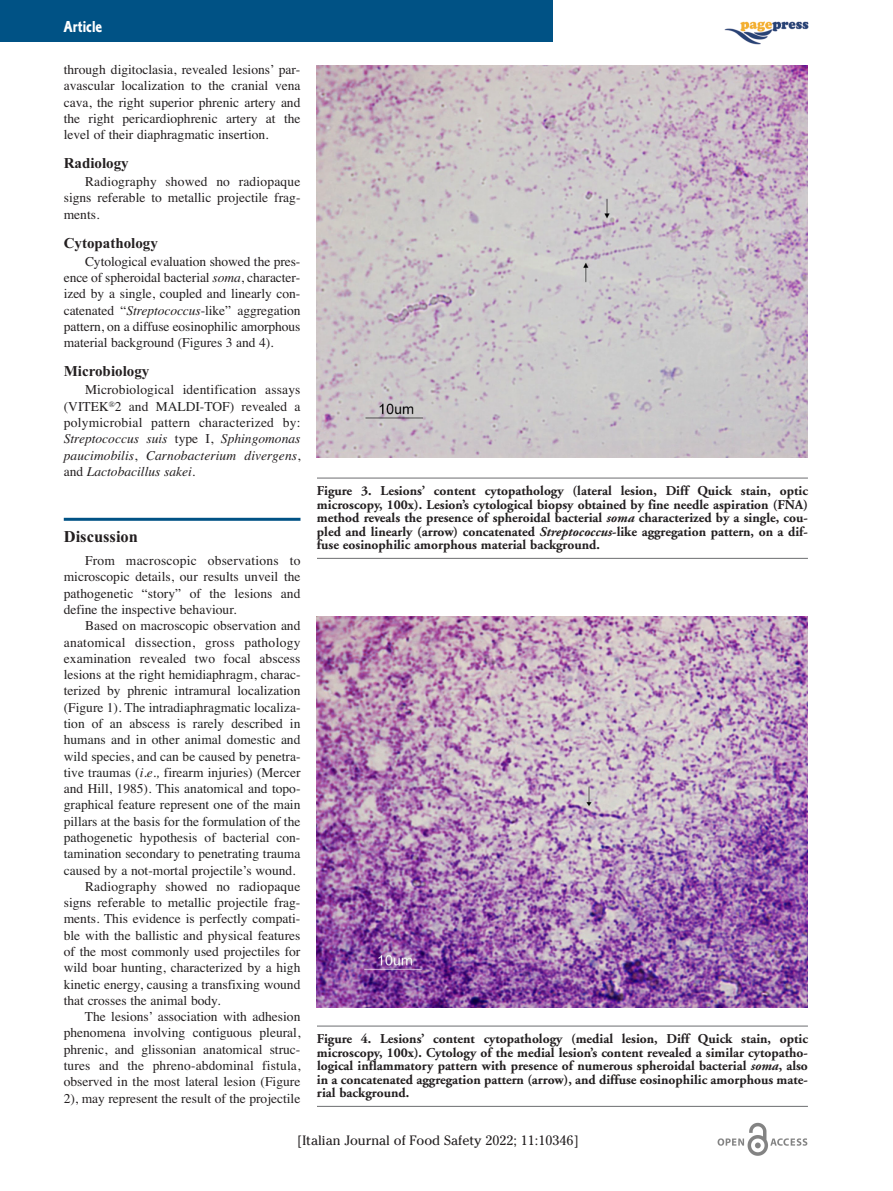
<style>
.page{position:relative;width:893px;height:1191px;background:#fff}
.page>*{position:absolute;margin:0;border:0;box-sizing:border-box;transform-origin:0 0}
.t1{font:700 16.5px "Times New Roman";color:#231f20}
.t2{font:16.5px "Corinthian Bold Condensed Plain";color:#fff}
.t3{font:700 15px "Times New Roman";color:#231f20}
.t4{font:13.5px/16.4px "Times";color:#231f20;text-align:justify}
.t5{font:700 13.5px/13.5px "Adobe Garamond";color:#231f20;text-align:justify}
.t6{font:13.5px "Times";color:#222}
.t7{font:13.5px "Cheltenham";color:#231f20}
.t8{font:13.5px "Times";letter-spacing:.02em;color:#231f20}
.s1{font-style:italic}
.s2{color:#222}
.s3{color:#231f20}
</style>
<div class="page">
<hr style="left:64px;top:518px;width:236px;height:3px;background:#005285">
<div style="left:0;top:0;width:553px;height:42px;background:#005285"></div>
<img style="left:724px;top:21px;width:85px;height:23px">
<hr style="left:317px;top:478px;width:491px;height:1px;background:#6c6d70">
<hr style="left:317px;top:558px;width:491px;height:1px;background:#6c6d70">
<img style="left:317px;top:66px;width:491px;height:391px">
<hr style="left:317px;top:1025px;width:491px;height:1px;background:#6c6d70">
<hr style="left:317px;top:1106px;width:491px;height:1px;background:#6c6d70">
<img style="left:317px;top:616px;width:491px;height:392px">
<img style="left:717px;top:1123px;width:91px;height:33px">
<p class="t2" style="left:63px;top:21px;width:40px">Article</p>
<p class="t4" style="left:64px;top:61px;width:238px">through digitoclasia, revealed lesions’ par&shy;avascular localization to the cranial vena cava, the right superior phrenic artery and the right pericardiophrenic artery at the level of their diaphragmatic insertion.</p>
<p class="t3" style="left:64px;top:154px;width:67px">Radiology</p>
<p class="t4" style="left:64px;top:173px;width:238px;text-indent:21px">Radiography showed no radiopaque signs referable to metallic projectile frag&shy;ments.</p>
<p class="t3" style="left:64px;top:234px;width:96px">Cytopathology</p>
<p class="t4" style="left:64px;top:253px;width:238px;text-indent:21px">Cytological evaluation showed the pres&shy;ence of spheroidal bacterial <span class="s1">soma</span>, character&shy;ized by a single, coupled and linearly con&shy;catenated “<span class="s1">Streptococcus</span>-like” aggregation pattern, on a diffuse eosinophilic amorphous material background (Figures 3 and 4).</p>
<p class="t3" style="left:64px;top:362px;width:87px">Microbiology</p>
<p class="t4" style="left:64px;top:381px;width:238px;text-indent:21px">Microbiological identification assays (VITEK<sup>®</sup>2 and <span class="s2">MALDI-TOF</span>) revealed a polymicrobial pattern characterized by:<br><span class="s1">Streptococcus suis</span> type I, <span class="s1">Sphingomonas paucimobilis</span>, <span class="s1">Carnobacterium divergens</span>, and <span class="s1">Lactobacillus sakei</span>.</p>
<p class="t5" style="left:317px;top:485px;width:492px">Figure 3. Lesions’ content cytopathology (lateral lesion, Diff Quick stain, optic microscopy, 100x). Lesion’s cytological biopsy obtained by fine needle aspiration (FNA) method reveals the presence of spheroidal bacterial <span class="s1">soma</span> characterized by a single, cou&shy;pled and linearly (arrow) concatenated <span class="s1">Streptococcus</span>-like aggregation pattern, on a dif&shy;fuse eosinophilic amorphous material background.</p>
<p class="t1" style="left:64px;top:527px;width:76px">Discussion</p>
<p class="t4" style="left:64px;top:552px;width:238px;text-indent:21px">From macroscopic observations to microscopic details, our results unveil the pathogenetic “story” of the lesions and define the inspective behaviour.</p>
<p class="t4" style="left:85px;top:617px;width:217px">Based on macroscopic observation and</p>
<p class="t8" style="left:64px;top:634px;width:238px">anatomical dissection, gross pathology</p>
<p class="t4" style="left:64px;top:650px;width:238px">examination revealed two focal abscess</p>
<p class="t4" style="left:64px;top:666px;width:238px">lesions at the right hemidiaphragm, charac-</p>
<p class="t4" style="left:64px;top:682px;width:238px">terized by phrenic intramural localization</p>
<p class="t6" style="left:64px;top:699px;width:238px"><span class="s3">(Figure 1).</span> The intradiaphragmatic localiza-</p>
<p class="t6" style="left:64px;top:715px;width:238px">tion of an abscess is rarely described in</p>
<p class="t6" style="left:64px;top:731px;width:238px">humans and in other animal domestic and</p>
<p class="t6" style="left:64px;top:748px;width:238px">wild species, and can be caused by penetra-</p>
<p class="t4" style="left:64px;top:764px;width:238px"><span class="s2">tive traumas</span> (<span class="s1">i.e.,</span> firearm injuries) (Mercer</p>
<p class="t6" style="left:64px;top:780px;width:238px"><span class="s3">and Hill, 1985)</span>. This anatomical and topo-</p>
<p class="t6" style="left:64px;top:797px;width:238px">graphical feature represent one of the main</p>
<p class="t6" style="left:64px;top:813px;width:238px">pillars at the basis for the formulation of the</p>
<p class="t6" style="left:64px;top:829px;width:238px">pathogenetic hypothesis of bacterial con-</p>
<p class="t6" style="left:64px;top:845px;width:238px">tamination secondary to penetrating trauma</p>
<p class="t4" style="left:64px;top:861px;width:233px"><span class="s2">caused by a</span> not-mortal projectile’s wound.</p>
<p class="t4" style="left:85px;top:878px;width:217px">Radiography showed no radiopaque</p>
<p class="t4" style="left:64px;top:894px;width:238px">signs referable to metallic projectile frag-</p>
<p class="t4" style="left:64px;top:910px;width:238px">ments. This evidence is perfectly compati-</p>
<p class="t4" style="left:64px;top:927px;width:238px">ble with the ballistic and physical features</p>
<p class="t4" style="left:64px;top:943px;width:238px">of the most commonly used projectiles for</p>
<p class="t4" style="left:64px;top:959px;width:238px">wild boar hunting, characterized by a high</p>
<p class="t4" style="left:64px;top:975px;width:238px">kinetic energy, causing a transfixing wound</p>
<p class="t4" style="left:64px;top:992px;width:158px">that crosses the animal body.</p>
<p class="t4" style="left:85px;top:1008px;width:217px">The lesions’ association with adhesion</p>
<p class="t4" style="left:64px;top:1024px;width:238px">phenomena involving contiguous pleural,</p>
<p class="t4" style="left:64px;top:1040px;width:238px">phrenic, and glissonian anatomical struc-</p>
<p class="t4" style="left:64px;top:1057px;width:238px">tures and the phreno-abdominal fistula,</p>
<p class="t4" style="left:64px;top:1073px;width:238px">observed in the most lateral lesion (Figure</p>
<p class="t4" style="left:64px;top:1089px;width:238px">2), may represent the result of the projectile</p>
<p class="t5" style="left:317px;top:1033px;width:492px">Figure 4. Lesions’ content cytopathology (medial lesion, Diff Quick stain, optic microscopy, 100x). Cytology of the medial lesion’s content revealed a similar cytopatho&shy;logical inflammatory pattern with presence of numerous spheroidal bacterial <span class="s1">soma</span>, also in a concatenated aggregation pattern (arrow), and diffuse eosinophilic amorphous mate&shy;rial background.</p>
<p class="t7" style="left:297px;top:1132px;width:283px">[Italian Journal of Food Safety 2022; 11:10346]</p>
</div>
